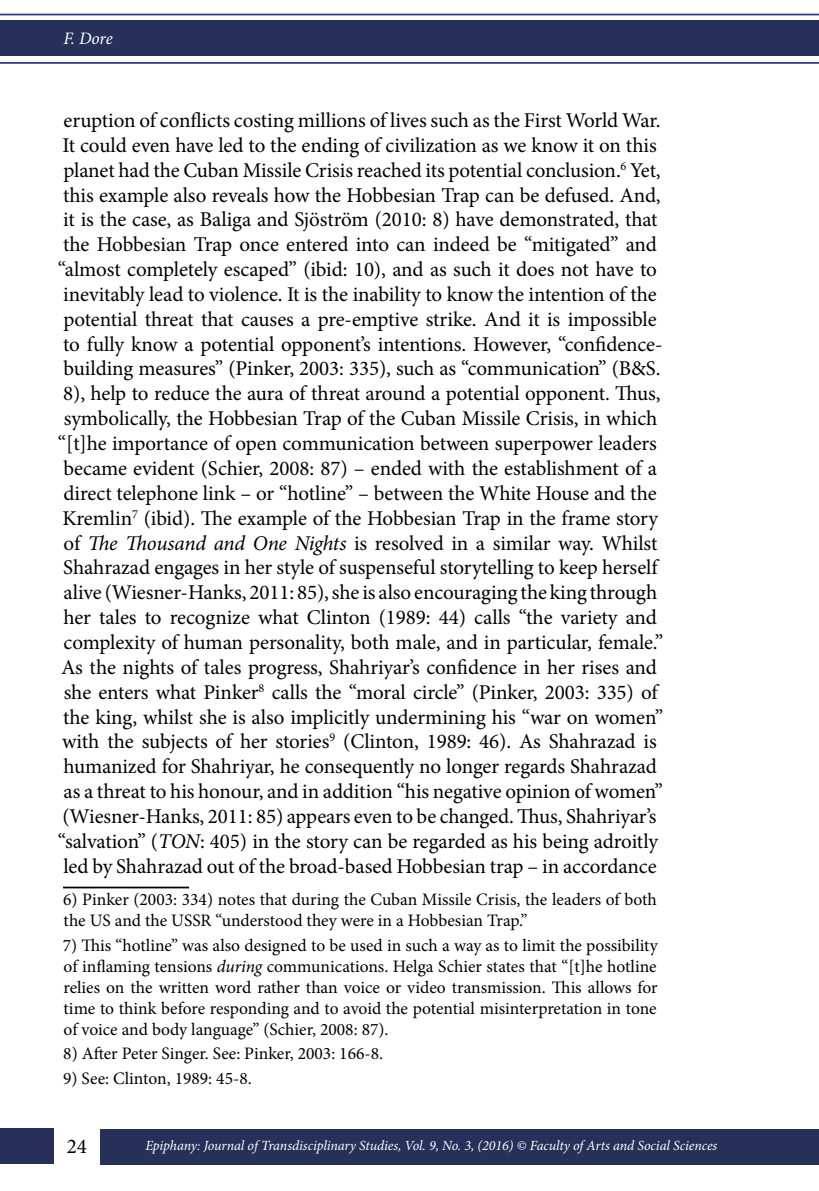
<style>
.page{position:relative;width:819px;height:1191px;background:#fff}
.page>*{position:absolute;margin:0;border:0;box-sizing:border-box;transform-origin:0 0}
.t1{font:21px/24.8px "Minion Pro";letter-spacing:-.005em;color:#000}
.t2{font:17.5px/21px "Minion Pro";color:#000}
.t3{font:italic 17.5px "Minion Pro";color:#fff}
.t4{font:italic 14px "Minion Pro";letter-spacing:-.01em;color:#fff}
.s1{font-style:italic}
</style>
<div class="page">
<div style="left:0;top:21px;width:819px;height:35px;background:#263059"></div>
<div style="left:100px;top:1128px;width:719px;height:36px;background:#263059"></div>
<div style="left:0;top:1128px;width:54px;height:35px;background:#263059"></div>
<hr style="left:0;top:14px;width:819px;height:1px;background:#2c3791">
<hr style="left:0;top:62px;width:819px;height:2px;background:#2c3791">
<hr style="left:63px;top:886px;width:126px;height:2px;background:#000">
<p class="t3" style="left:63px;top:27px;width:51px">F. Dore</p>
<p class="t1" style="left:58px;top:108px;width:606px">eruption of conflicts costing millions of lives such as the First World War.<br>It could even have led to the ending of civilization as we know it on this planet had the Cuban Missile Crisis reached its potential conclusion.<sup>6</sup> Yet, this example also reveals how the Hobbesian Trap can be defused. And, it is the case, as Baliga and Sjöström (2010: 8) have demonstrated, that the Hobbesian Trap once entered into can indeed be “mitigated” and “almost completely escaped” (ibid: 10), and as such it does not have to inevitably lead to violence. It is the inability to know the intention of the potential threat that causes a pre-emptive strike. And it is impossible to fully know a potential opponent’s intentions. However, “confidence&shy;building measures” (Pinker, 2003: 335), such as “communication” (B&amp;S.<br>8), help to reduce the aura of threat around a potential opponent. Thus, symbolically, the Hobbesian Trap of the Cuban Missile Crisis, in which “[t]he importance of open communication between superpower leaders became evident (Schier, 2008: 87) – ended with the establishment of a direct telephone link – or “hotline” – between the White House and the Kremlin<sup>7</sup> (ibid). The example of the Hobbesian Trap in the frame story of <span class="s1">The Thousand and One Nights</span> is resolved in a similar way. Whilst Shahrazad engages in her style of suspenseful storytelling to keep herself alive (Wiesner-Hanks, 2011: 85), she is also encouraging the king through her tales to recognize what Clinton (1989: 44) calls “the variety and complexity of human personality, both male, and in particular, female.” As the nights of tales progress, Shahriyar’s confidence in her rises and she enters what Pinker<sup>8</sup> calls the “moral circle” (Pinker, 2003: 335) of the king, whilst she is also implicitly undermining his “war on women” with the subjects of her stories<sup>9</sup> (Clinton, 1989: 46). As Shahrazad is humanized for Shahriyar, he consequently no longer regards Shahrazad as a threat to his honour, and in addition “his negative opinion of women” (Wiesner-Hanks, 2011: 85) appears even to be changed. Thus, Shahriyar’s “salvation” (<span class="s1">TON</span>: 405) in the story can be regarded as his being adroitly led by Shahrazad out of the broad-based Hobbesian trap – in accordance</p>
<p class="t2" style="left:63px;top:889px;width:595px">6) Pinker (2003: 334) notes that during the Cuban Missile Crisis, the leaders of both the US and the USSR “understood they were in a Hobbesian Trap.”</p>
<p class="t2" style="left:63px;top:934px;width:596px;text-align:justify">7) This “hotline” was also designed to be used in such a way as to limit the possibility of inflaming tensions <span class="s1">during</span> communications. Helga Schier states that “[t]he hotline relies on the written word rather than voice or video transmission. This allows for time to think before responding and to avoid the potential misinterpretation in tone of voice and body language” (Schier, 2008: 87).</p>
<p class="t2" style="left:63px;top:1043px;width:321px">8) After Peter Singer. See: Pinker, 2003: 166-8.</p>
<p class="t2" style="left:63px;top:1067px;width:190px">9) See: Clinton, 1989: 45-8.</p>
<p class="t1" style="left:67px;top:1133px;width:22px">24</p>
<p class="t4" style="left:145px;top:1136px;width:573px">Epiphany: Journal of Transdisciplinary Studies, Vol. 9, No. 3, (2016) © Faculty of Arts and Social Sciences</p>
</div>
